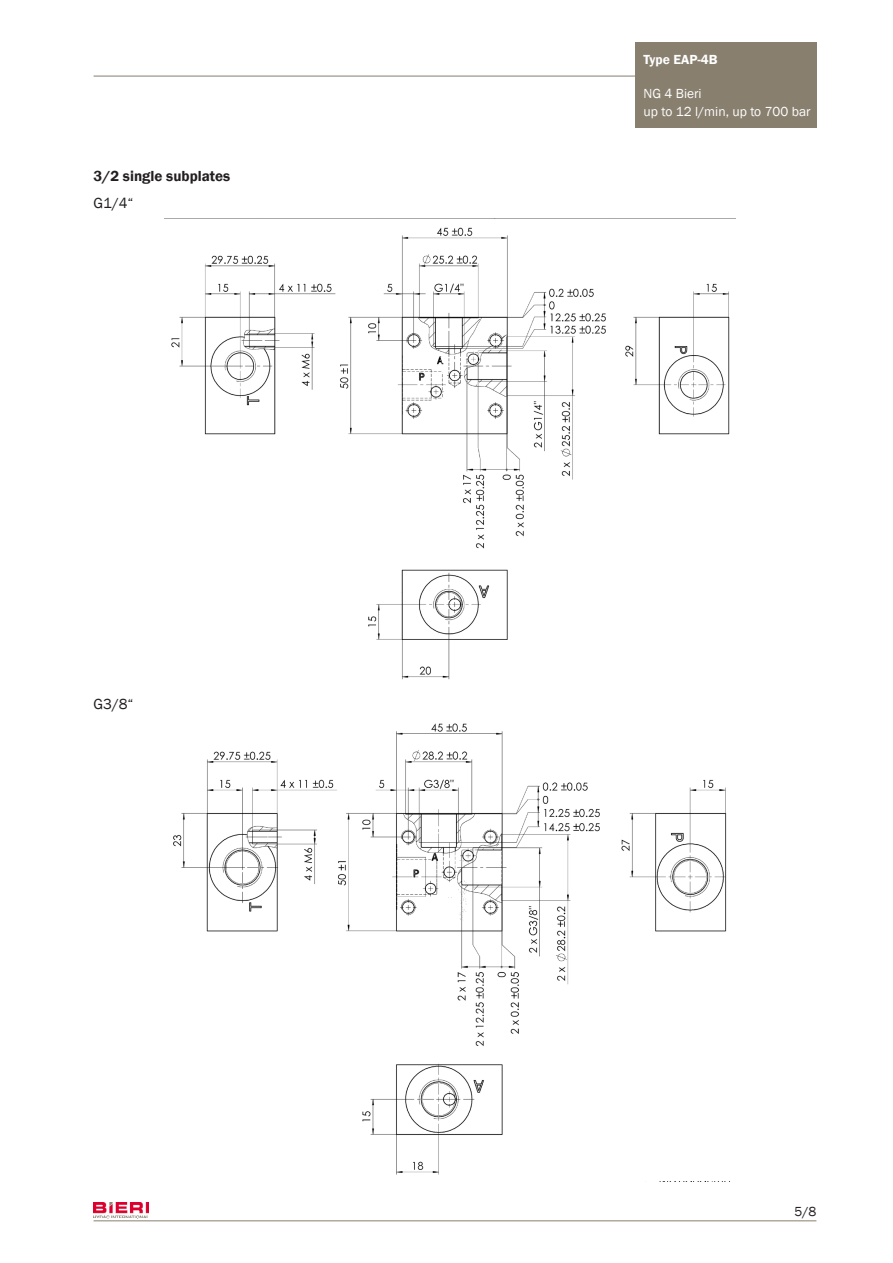
<style>
.page{position:relative;width:893px;height:1263px;background:#fff}
.page>*{position:absolute;margin:0;border:0;box-sizing:border-box;transform-origin:0 0}
._05_Untertitel{font:600 15px "Franklin Gothic";color:#231f20}
._05_Untertitel-2{font:15px "Franklin Gothic";color:#231f20}
.t1{font:13.5px/18px "Franklin Gothic";color:#fff}
.t2{font:600 13.5px "Franklin Gothic";color:#fff}
.t3{font:13.5px "Franklin Gothic";color:#231f20}
</style>
<div class="page">
<hr style="left:94px;top:1220px;width:722px;height:1px;background:#887f6f">
<div style="left:635px;top:43px;width:181px;height:33px;background:#887f6f"></div>
<div style="left:635px;top:76px;width:181px;height:52px;background:#887f6f"></div>
<hr style="left:94px;top:76px;width:541px;height:1px;background:#887f6f">
<img style="left:94px;top:1203px;width:54px;height:16px">
<img style="left:171px;top:227px;width:559px;height:453px">
<img style="left:173px;top:723px;width:554px;height:452px">
<div style="left:520px;top:1098px;width:211px;height:83px;background:#fff"></div>
<div style="left:525px;top:604px;width:211px;height:83px;background:#fff"></div>
<p class="_05_Untertitel" style="left:94px;top:167px;width:138px">3/2 single subplates</p>
<p class="_05_Untertitel-2" style="left:94px;top:194px;width:42px">G1/4“</p>
<p class="_05_Untertitel-2" style="left:94px;top:694px;width:42px">G3/8“</p>
<p class="t2" style="left:644px;top:51px;width:76px">Type EAP-4B</p>
<p class="t1" style="left:644px;top:84px;width:169px">NG 4 Bieri<br>up to 12 l/min, up to 700 bar</p>
<p class="t3" style="left:794px;top:1203px;width:23px">5/8</p>
</div>
